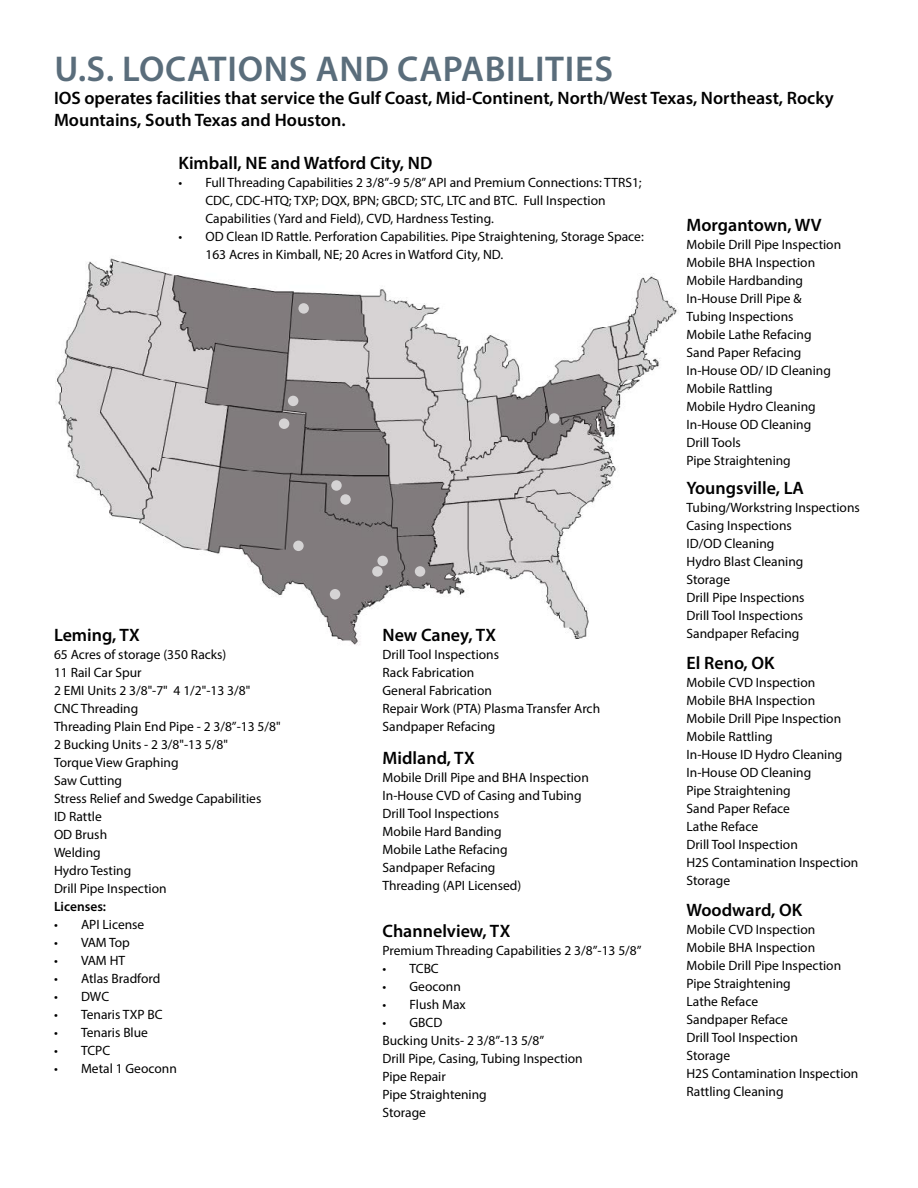
<style>
.page{position:relative;width:918px;height:1188px;background:#fff}
.page>*{position:absolute;margin:0;border:0;box-sizing:border-box;transform-origin:0 0}
.t1{font:600 36px "Myriad Pro";letter-spacing:.02em;color:#5a6d7b}
.t2{font:600 18px/22.5px "Myriad Pro";color:#000}
.t3{font:13.5px/18px "Myriad Pro";color:#000}
.t4{font:600 13.5px "Myriad Pro";color:#000}
</style>
<div class="page">
<img style="left:55px;top:258px;width:622px;height:387px">
<div style="left:549px;top:413px;width:10px;height:11px;background:#d5d3d4;border-radius:50%"></div>
<div style="left:415px;top:566px;width:10px;height:11px;background:#d5d3d4;border-radius:50%"></div>
<div style="left:340px;top:494px;width:11px;height:11px;background:#d5d3d4;border-radius:50%"></div>
<div style="left:331px;top:480px;width:11px;height:11px;background:#d5d3d4;border-radius:50%"></div>
<div style="left:330px;top:589px;width:10px;height:10px;background:#d5d3d4;border-radius:50%"></div>
<div style="left:293px;top:541px;width:11px;height:10px;background:#d5d3d4;border-radius:50%"></div>
<div style="left:372px;top:566px;width:11px;height:11px;background:#d5d3d4;border-radius:50%"></div>
<div style="left:288px;top:396px;width:10px;height:10px;background:#d5d3d4;border-radius:50%"></div>
<div style="left:298px;top:303px;width:11px;height:11px;background:#d5d3d4;border-radius:50%"></div>
<div style="left:377px;top:556px;width:11px;height:10px;background:#d5d3d4;border-radius:50%"></div>
<div style="left:279px;top:418px;width:10px;height:11px;background:#d5d3d4;border-radius:50%"></div>
<h1 class="t1" style="left:54px;top:46px;width:560px">U.S. LOCATIONS AND CAPABILITIES</h1>
<h2 class="t2" style="left:54px;top:86px;width:781px">IOS operates facilities that service the Gulf Coast, Mid-Continent, North/West Texas, Northeast, Rocky<br>Mountains, South Texas and Houston.</h2>
<h2 class="t2" style="left:178px;top:151px;width:255px">Kimball, NE and Watford City, ND</h2>
<p class="t3" style="left:205px;top:173px;width:438px;text-indent:-27px">• Full Threading Capabilities 2 3/8”-9 5/8” API and Premium Connections: TTRS1;<br>CDC, CDC-HTQ; TXP; DQX, BPN; GBCD; STC, LTC and BTC. Full Inspection<br>Capabilities (Yard and Field), CVD, Hardness Testing.</p>
<p class="t3" style="left:205px;top:227px;width:440px;text-indent:-27px">• OD Clean ID Rattle. Perforation Capabilities. Pipe Straightening, Storage Space:<br>163 Acres in Kimball, NE; 20 Acres in Watford City, ND.</p>
<h2 class="t2" style="left:687px;top:213px;width:137px">Morgantown, WV</h2>
<p class="t3" style="left:687px;top:235px;width:156px">Mobile Drill Pipe Inspection<br>Mobile BHA Inspection<br>Mobile Hardbanding<br>In-House Drill Pipe &amp;<br>Tubing Inspections<br>Mobile Lathe Refacing<br>Sand Paper Refacing<br>In-House OD/ ID Cleaning<br>Mobile Rattling<br>Mobile Hydro Cleaning<br>In-House OD Cleaning<br>Drill Tools<br>Pipe Straightening</p>
<h2 class="t2" style="left:687px;top:477px;width:119px">Youngsville, LA</h2>
<p class="t3" style="left:687px;top:499px;width:175px">Tubing/Workstring Inspections<br>Casing Inspections<br>ID/OD Cleaning<br>Hydro Blast Cleaning<br>Storage<br>Drill Pipe Inspections<br>Drill Tool Inspections</p>
<h2 class="t2" style="left:54px;top:623px;width:87px">Leming, TX</h2>
<p class="t3" style="left:687px;top:625px;width:114px">Sandpaper Refacing</p>
<p class="t3" style="left:54px;top:645px;width:228px">65 Acres of storage (350 Racks)<br>11 Rail Car Spur<br>2 EMI Units 2 3/8"-7" 4 1/2"-13 3/8"<br>CNC Threading<br>Threading Plain End Pipe - 2 3/8”-13 5/8"<br>2 Bucking Units - 2 3/8"-13 5/8"<br>Torque View Graphing<br>Saw Cutting<br>Stress Relief and Swedge Capabilities<br>ID Rattle<br>OD Brush<br>Welding<br>Hydro Testing<br>Drill Pipe Inspection</p>
<p class="t4" style="left:54px;top:898px;width:54px">Licenses:</p>
<p class="t3" style="left:54px;top:915px;width:92px">• API License</p>
<p class="t3" style="left:54px;top:933px;width:77px">• VAM Top</p>
<p class="t3" style="left:54px;top:951px;width:73px">• VAM HT</p>
<p class="t3" style="left:54px;top:969px;width:108px">• Atlas Bradford</p>
<p class="t3" style="left:54px;top:987px;width:57px">• DWC</p>
<p class="t3" style="left:54px;top:1005px;width:110px">• Tenaris TXP BC</p>
<p class="t3" style="left:54px;top:1023px;width:96px">• Tenaris Blue</p>
<p class="t3" style="left:54px;top:1041px;width:58px">• TCPC</p>
<p class="t3" style="left:54px;top:1059px;width:124px">• Metal 1 Geoconn</p>
<h2 class="t2" style="left:382px;top:623px;width:115px">New Caney, TX</h2>
<p class="t3" style="left:382px;top:645px;width:219px">Drill Tool Inspections<br>Rack Fabrication<br>General Fabrication<br>Repair Work (PTA) Plasma Transfer Arch<br>Sandpaper Refacing</p>
<h2 class="t2" style="left:687px;top:652px;width:90px">El Reno, OK</h2>
<p class="t3" style="left:687px;top:674px;width:173px">Mobile CVD Inspection<br>Mobile BHA Inspection<br>Mobile Drill Pipe Inspection<br>Mobile Rattling<br>In-House ID Hydro Cleaning<br>In-House OD Cleaning<br>Pipe Straightening<br>Sand Paper Reface<br>Lathe Reface<br>Drill Tool Inspection<br>H2S Contamination Inspection<br>Storage</p>
<h2 class="t2" style="left:687px;top:898px;width:117px">Woodward, OK</h2>
<p class="t3" style="left:687px;top:920px;width:173px">Mobile CVD Inspection<br>Mobile BHA Inspection<br>Mobile Drill Pipe Inspection<br>Pipe Straightening<br>Lathe Reface<br>Sandpaper Reface<br>Drill Tool Inspection<br>Storage<br>H2S Contamination Inspection<br>Rattling Cleaning</p>
<h2 class="t2" style="left:382px;top:746px;width:94px">Midland, TX</h2>
<p class="t3" style="left:382px;top:768px;width:208px">Mobile Drill Pipe and BHA Inspection<br>In-House CVD of Casing and Tubing<br>Drill Tool Inspections<br>Mobile Hard Banding<br>Mobile Lathe Refacing<br>Sandpaper Refacing<br>Threading (API Licensed)</p>
<h2 class="t2" style="left:382px;top:920px;width:129px">Channelview, TX</h2>
<p class="t3" style="left:382px;top:942px;width:261px">Premium Threading Capabilities 2 3/8”-13 5/8”</p>
<p class="t3" style="left:382px;top:960px;width:58px">• TCBC</p>
<p class="t3" style="left:382px;top:978px;width:80px">• Geoconn</p>
<p class="t3" style="left:382px;top:996px;width:85px">• Flush Max</p>
<p class="t3" style="left:382px;top:1014px;width:202px">• GBCD<br>Bucking Units- 2 3/8”-13 5/8”<br>Drill Pipe, Casing, Tubing Inspection<br>Pipe Repair<br>Pipe Straightening<br>Storage</p>
</div>
